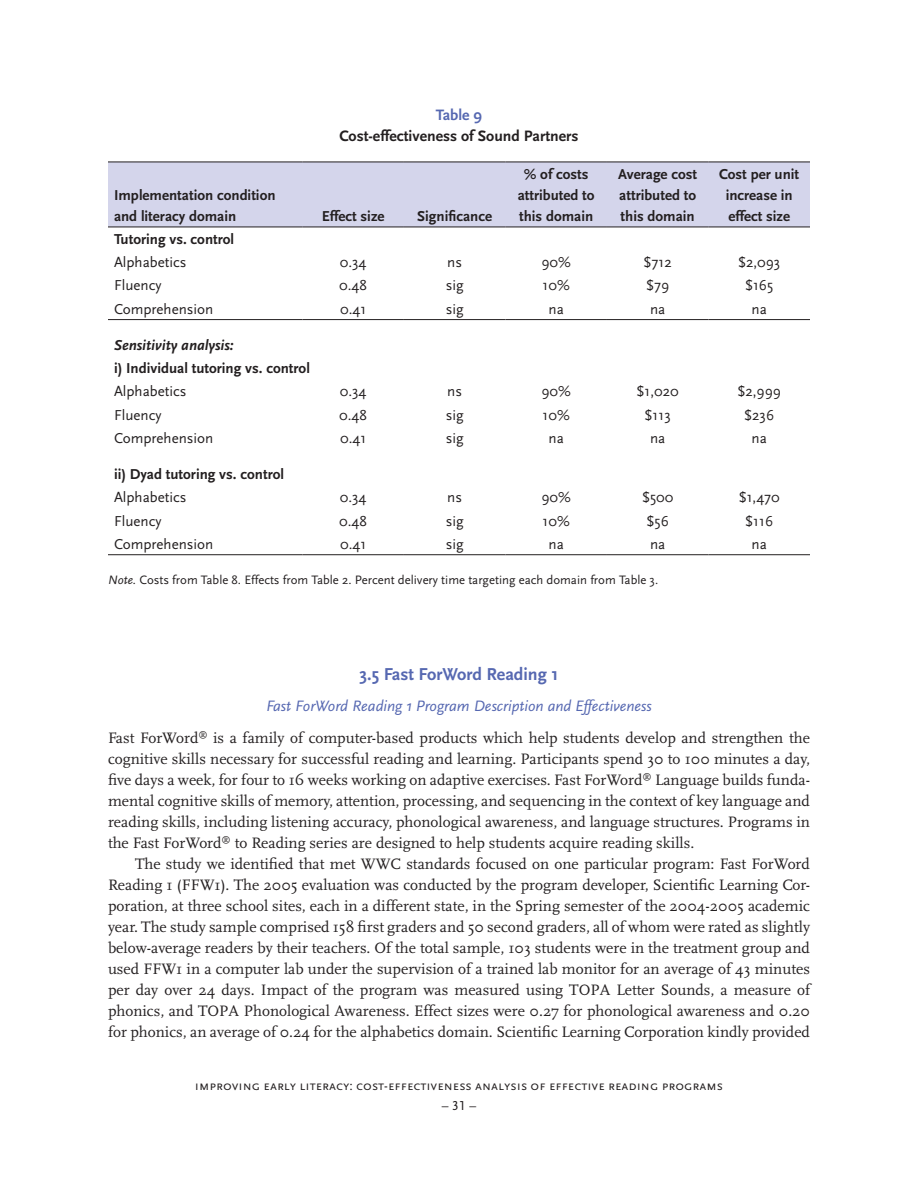
<style>
.page{position:relative;width:918px;height:1188px;background:#fff}
.page>*{position:absolute;margin:0;border:0;box-sizing:border-box;transform-origin:0 0}
.t1{font:700 18px "Scala Sans";color:#5668b1}
.t2{font:15.75px/21px "Scala";color:#231f20;text-align:justify}
.t3{font:italic 15.75px "Scala Sans";color:#5668b1}
.t4{font:700 15.75px "Scala Sans";color:#231f20}
.t5{font:700 15.75px "Scala Sans";color:#5668b1}
.t6{font:15px "Scala Sans";color:#231f20}
.t7{font:700 15px/21px "Scala Sans";color:#231f20;text-align:center}
.t8{font:italic 700 15px "Scala Sans";color:#231f20}
.t9{font:13.5px "Scala Sans Caps";color:#231f20}
.t10{font:12.75px "Scala Sans";color:#231f20}
.s1{font-style:italic}
</style>
<div class="page">
<div style="left:108px;top:163px;width:702px;height:64px;background:#d4d5eb"></div>
<hr style="left:108px;top:162px;width:194px;height:1px;background:#231f20">
<hr style="left:302px;top:162px;width:102px;height:1px;background:#231f20">
<hr style="left:404px;top:162px;width:101px;height:1px;background:#231f20">
<hr style="left:505px;top:162px;width:102px;height:1px;background:#231f20">
<hr style="left:607px;top:162px;width:101px;height:1px;background:#231f20">
<hr style="left:708px;top:162px;width:102px;height:1px;background:#231f20">
<hr style="left:108px;top:227px;width:194px;height:1px;background:#231f20">
<hr style="left:302px;top:227px;width:102px;height:1px;background:#231f20">
<hr style="left:404px;top:227px;width:101px;height:1px;background:#231f20">
<hr style="left:505px;top:227px;width:102px;height:1px;background:#231f20">
<hr style="left:607px;top:227px;width:101px;height:1px;background:#231f20">
<hr style="left:708px;top:227px;width:102px;height:1px;background:#231f20">
<hr style="left:108px;top:554px;width:194px;height:1px;background:#231f20">
<hr style="left:302px;top:554px;width:102px;height:1px;background:#231f20">
<hr style="left:404px;top:554px;width:101px;height:1px;background:#231f20">
<hr style="left:505px;top:554px;width:102px;height:1px;background:#231f20">
<hr style="left:607px;top:554px;width:101px;height:1px;background:#231f20">
<hr style="left:708px;top:554px;width:102px;height:1px;background:#231f20">
<hr style="left:108px;top:319px;width:194px;height:1px;background:#231f20">
<hr style="left:302px;top:319px;width:102px;height:1px;background:#231f20">
<hr style="left:404px;top:319px;width:101px;height:1px;background:#231f20">
<hr style="left:505px;top:319px;width:102px;height:1px;background:#231f20">
<hr style="left:607px;top:319px;width:101px;height:1px;background:#231f20">
<hr style="left:708px;top:319px;width:102px;height:1px;background:#231f20">
<p class="t7" style="left:114px;top:185px;width:163px;text-align:left">Implementation condition and literacy domain</p>
<p class="t5" style="left:436px;top:106px;width:48px">Table 9</p>
<p class="t4" style="left:339px;top:127px;width:241px">Cost-effectiveness of Sound Partners</p>
<p class="t7" style="left:322px;top:206px;width:64px">Effect size</p>
<p class="t7" style="left:417px;top:206px;width:76px">Significance</p>
<p class="t7" style="left:518px;top:164px;width:78px">% of costs attributed to this domain</p>
<p class="t7" style="left:618px;top:164px;width:80px;text-align:justify">Average cost attributed to this domain</p>
<p class="t7" style="left:719px;top:164px;width:82px">Cost per unit increase in effect size</p>
<p class="t7" style="left:114px;top:229px;width:122px">Tutoring vs. control</p>
<p class="t6" style="left:114px;top:254px;width:74px">Alphabetics</p>
<p class="t6" style="left:340px;top:254px;width:28px">0.34</p>
<p class="t6" style="left:447px;top:254px;width:16px">ns</p>
<p class="t6" style="left:541px;top:254px;width:31px">90%</p>
<p class="t6" style="left:644px;top:254px;width:30px">$712</p>
<p class="t6" style="left:738px;top:254px;width:44px">$2,093</p>
<p class="t6" style="left:114px;top:277px;width:49px">Fluency</p>
<p class="t6" style="left:339px;top:277px;width:29px">0.48</p>
<p class="t6" style="left:446px;top:277px;width:20px">sig</p>
<p class="t6" style="left:543px;top:277px;width:29px">10%</p>
<p class="t6" style="left:646px;top:277px;width:25px">$79</p>
<p class="t6" style="left:745px;top:277px;width:30px">$165</p>
<p class="t6" style="left:114px;top:301px;width:101px">Comprehension</p>
<p class="t6" style="left:340px;top:301px;width:28px">0.41</p>
<p class="t6" style="left:446px;top:301px;width:20px">sig</p>
<p class="t6" style="left:549px;top:301px;width:17px">na</p>
<p class="t6" style="left:650px;top:301px;width:17px">na</p>
<p class="t6" style="left:752px;top:301px;width:17px">na</p>
<p class="t8" style="left:114px;top:337px;width:121px">Sensitivity analysis:</p>
<p class="t7" style="left:114px;top:358px;width:197px">i) Individual tutoring vs. control</p>
<p class="t6" style="left:114px;top:383px;width:74px">Alphabetics</p>
<p class="t6" style="left:340px;top:383px;width:28px">0.34</p>
<p class="t6" style="left:447px;top:383px;width:16px">ns</p>
<p class="t6" style="left:541px;top:383px;width:31px">90%</p>
<p class="t6" style="left:637px;top:383px;width:44px">$1,020</p>
<p class="t6" style="left:737px;top:383px;width:45px">$2,999</p>
<p class="t6" style="left:114px;top:407px;width:49px">Fluency</p>
<p class="t6" style="left:339px;top:407px;width:29px">0.48</p>
<p class="t6" style="left:446px;top:407px;width:20px">sig</p>
<p class="t6" style="left:543px;top:407px;width:29px">10%</p>
<p class="t6" style="left:645px;top:407px;width:28px">$113</p>
<p class="t6" style="left:744px;top:407px;width:32px">$236</p>
<p class="t6" style="left:114px;top:430px;width:101px">Comprehension</p>
<p class="t6" style="left:340px;top:430px;width:28px">0.41</p>
<p class="t6" style="left:446px;top:430px;width:20px">sig</p>
<p class="t6" style="left:549px;top:430px;width:17px">na</p>
<p class="t6" style="left:650px;top:430px;width:17px">na</p>
<p class="t6" style="left:752px;top:430px;width:17px">na</p>
<p class="t7" style="left:114px;top:464px;width:172px">ii) Dyad tutoring vs. control</p>
<p class="t6" style="left:114px;top:489px;width:74px">Alphabetics</p>
<p class="t6" style="left:340px;top:489px;width:28px">0.34</p>
<p class="t6" style="left:447px;top:489px;width:16px">ns</p>
<p class="t6" style="left:541px;top:489px;width:31px">90%</p>
<p class="t6" style="left:642px;top:489px;width:33px">$500</p>
<p class="t6" style="left:739px;top:489px;width:43px">$1,470</p>
<p class="t6" style="left:114px;top:513px;width:49px">Fluency</p>
<p class="t6" style="left:339px;top:513px;width:29px">0.48</p>
<p class="t6" style="left:446px;top:513px;width:20px">sig</p>
<p class="t6" style="left:543px;top:513px;width:29px">10%</p>
<p class="t6" style="left:647px;top:513px;width:24px">$56</p>
<p class="t6" style="left:745px;top:513px;width:29px">$116</p>
<p class="t6" style="left:114px;top:536px;width:101px">Comprehension</p>
<p class="t6" style="left:340px;top:536px;width:28px">0.41</p>
<p class="t6" style="left:446px;top:536px;width:20px">sig</p>
<p class="t6" style="left:549px;top:536px;width:17px">na</p>
<p class="t6" style="left:650px;top:536px;width:17px">na</p>
<p class="t6" style="left:752px;top:536px;width:17px">na</p>
<p class="t10" style="left:108px;top:573px;width:552px"><span class="s1">Note.</span> Costs from Table 8. Effects from Table 2. Percent delivery time targeting each domain from Table 3.</p>
<p class="t1" style="left:360px;top:664px;width:200px">3.5 Fast ForWord Reading 1</p>
<p class="t3" style="left:266px;top:697px;width:387px">Fast ForWord Reading 1 Program Description and Effectiveness</p>
<p class="t2" style="left:108px;top:727px;width:704px">Fast ForWord<sup>®</sup> is a family of computer-based products which help students develop and strengthen the cognitive skills necessary for successful reading and learning. Participants spend 30 to 100 minutes a day, five days a week, for four to 16 weeks working on adaptive exercises. Fast ForWord<sup>®</sup> Language builds funda&shy;mental cognitive skills of memory, attention, processing, and sequencing in the context of key language and reading skills, including listening accuracy, phonological awareness, and language structures. Programs in the Fast ForWord<sup>®</sup> to Reading series are designed to help students acquire reading skills.</p>
<p class="t2" style="left:108px;top:853px;width:704px;text-indent:27px">The study we identified that met WWC standards focused on one particular program: Fast ForWord Reading 1 (FFW1). The 2005 evaluation was conducted by the program developer, Scientific Learning Cor&shy;poration, at three school sites, each in a different state, in the Spring semester of the 2004-2005 academic year. The study sample comprised 158 first graders and 50 second graders, all of whom were rated as slightly below-average readers by their teachers. Of the total sample, 103 students were in the treatment group and used FFW1 in a computer lab under the supervision of a trained lab monitor for an average of 43 minutes per day over 24 days. Impact of the program was measured using TOPA Letter Sounds, a measure of phonics, and TOPA Phonological Awareness. Effect sizes were 0.27 for phonological awareness and 0.20 for phonics, an average of 0.24 for the alphabetics domain. Scientific Learning Corporation kindly provided</p>
<p class="t9" style="left:195px;top:1078px;width:530px">improving early literacy: cost-effectiveness analysis of effective reading programs</p>
<p class="t9" style="left:441px;top:1098px;width:37px">– 31 –</p>
</div>
